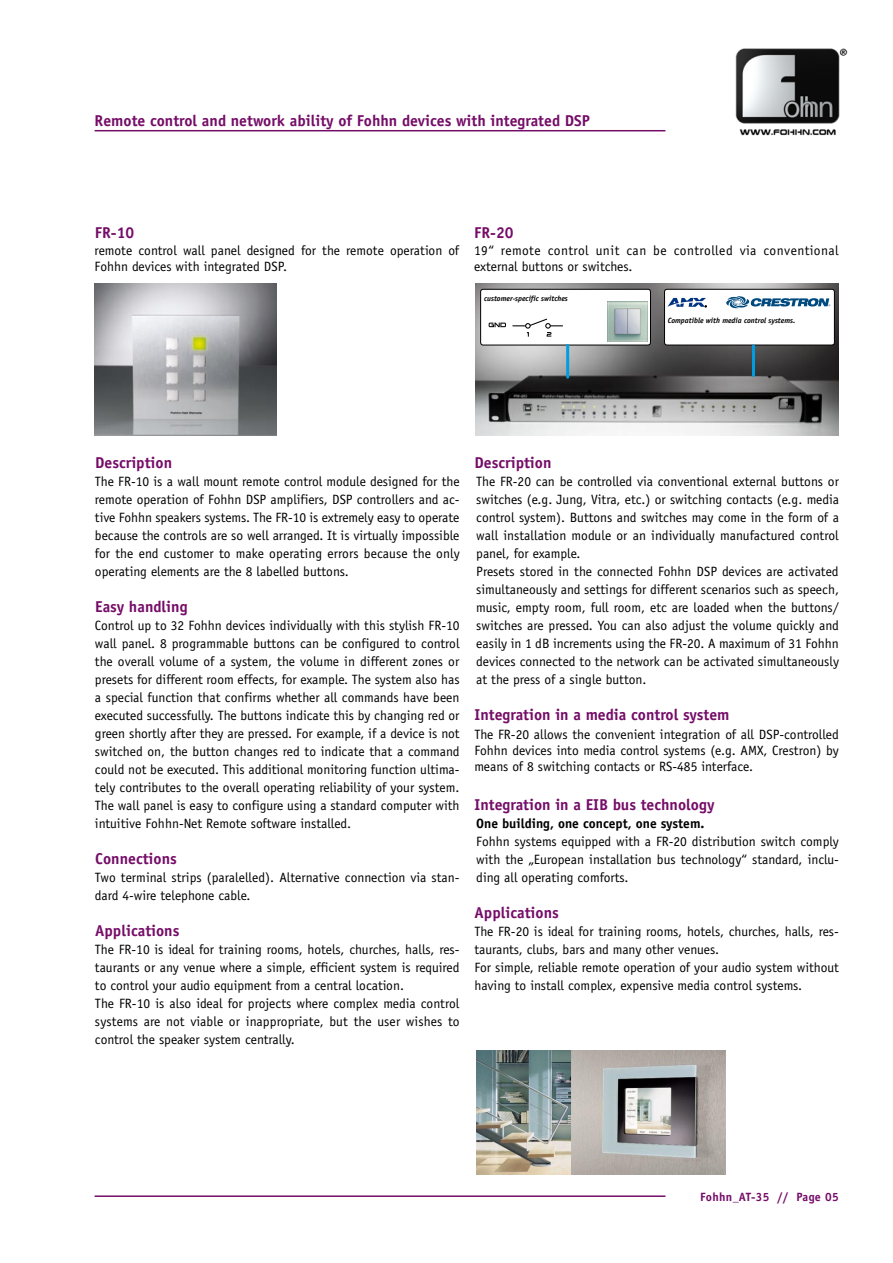
<style>
.page{position:relative;width:893px;height:1263px;background:#fff}
.page>*{position:absolute;margin:0;border:0;box-sizing:border-box;transform-origin:0 0}
.t1{font:700 15.75px "Officina Sans";color:#750d68}
.t2{font:13.5px/18px "Officina Sans";color:#000}
.t3{font:700 13.5px "Officina Sans";color:#000}
.t4{font:700 12px "Officina Sans";letter-spacing:.025em;color:#750d68}
.t5{font:italic 700 7.65px "Officina Sans";color:#000}
</style>
<div class="page">
<hr style="left:95px;top:1195px;width:570px;height:2px;background:#750d68">
<hr style="left:95px;top:130px;width:570px;height:1px;background:#750d68">
<img style="left:476px;top:284px;width:363px;height:152px">
<img style="left:476px;top:1051px;width:249px;height:123px">
<div style="left:664px;top:289px;width:170px;height:56px;background:#fff;border-radius:3px"></div>
<div style="left:664px;top:289px;width:170px;height:56px;border:1px solid #000;border-radius:3px"></div>
<svg style="left:726px;top:296px;width:104px;height:12px"></svg>
<svg style="left:667px;top:298px;width:40px;height:10px"></svg>
<div style="left:481px;top:289px;width:169px;height:56px;background:#fff;border-radius:3px"></div>
<div style="left:480px;top:289px;width:171px;height:56px;border:1px solid #000;border-radius:3px"></div>
<svg style="left:488px;top:318px;width:75px;height:19px"></svg>
<img style="left:607px;top:301px;width:41px;height:41px">
<img style="left:95px;top:284px;width:182px;height:152px">
<hr style="left:752px;top:346px;width:3px;height:29px;background:#009ee0">
<hr style="left:566px;top:345px;width:3px;height:32px;background:#009ee0">
<img style="left:735px;top:48px;width:113px;height:88px">
<p class="t1" style="left:95px;top:111px;width:497px">Remote control and network ability of Fohhn devices with integrated DSP</p>
<p class="t1" style="left:95px;top:222px;width:41px">FR-10</p>
<p class="t1" style="left:474px;top:222px;width:41px">FR-20</p>
<p class="t2" style="left:95px;top:242px;width:366px;line-height:16.2px">remote control wall panel designed for the remote operation of<br>Fohhn devices with integrated DSP.</p>
<p class="t2" style="left:474px;top:242px;width:366px;line-height:16.2px">19“ remote control unit can be controlled via conventional external buttons or switches.</p>
<p class="t5" style="left:484px;top:293px;width:85px">customer-specific switches</p>
<p class="t5" style="left:668px;top:316px;width:129px">Compatible with media control systems.</p>
<p class="t1" style="left:95px;top:453px;width:79px">Description</p>
<p class="t2" style="left:95px;top:472px;width:366px;text-align:justify">The FR-10 is a wall mount remote control module designed for the remote operation of Fohhn DSP amplifiers, DSP controllers and ac&shy;tive Fohhn speakers systems. The FR-10 is extremely easy to operate because the controls are so well arranged. It is virtually impossible for the end customer to make operating errors because the only operating elements are the 8 labelled buttons.</p>
<p class="t1" style="left:95px;top:597px;width:94px">Easy handling</p>
<p class="t2" style="left:95px;top:616px;width:366px;text-align:justify">Control up to 32 Fohhn devices individually with this stylish FR-10 wall panel. 8 programmable buttons can be configured to control the overall volume of a system, the volume in different zones or presets for different room effects, for example. The system also has a special function that confirms whether all commands have been executed successfully. The buttons indicate this by changing red or green shortly after they are pressed. For example, if a device is not switched on, the button changes red to indicate that a command could not be executed. This additional monitoring function ultima&shy;tely contributes to the overall operating reliability of your system.<br>The wall panel is easy to configure using a standard computer with intuitive Fohhn-Net Remote software installed.</p>
<p class="t1" style="left:95px;top:849px;width:83px">Connections</p>
<p class="t2" style="left:95px;top:868px;width:366px">Two terminal strips (paralelled). Alternative connection via stan&shy;dard 4-wire telephone cable.</p>
<p class="t1" style="left:95px;top:921px;width:86px">Applications</p>
<p class="t2" style="left:95px;top:940px;width:366px">The FR-10 is ideal for training rooms, hotels, churches, halls, res&shy;taurants or any venue where a simple, efficient system is required to control your audio equipment from a central location.<br>The FR-10 is also ideal for projects where complex media control systems are not viable or inappropriate, but the user wishes to control the speaker system centrally.</p>
<p class="t1" style="left:475px;top:453px;width:79px">Description</p>
<p class="t2" style="left:476px;top:472px;width:364px">The FR-20 can be controlled via conventional external buttons or switches (e.g. Jung, Vitra, etc.) or switching contacts (e.g. media control system). Buttons and switches may come in the form of a wall installation module or an individually manufactured control panel, for example.<br>Presets stored in the connected Fohhn DSP devices are activated simultaneously and settings for different scenarios such as speech, music, empty room, full room, etc are loaded when the buttons/ switches are pressed. You can also adjust the volume quickly and easily in 1 dB increments using the FR-20. A maximum of 31 Fohhn devices connected to the network can be activated simultaneously at the press of a single button.</p>
<p class="t1" style="left:475px;top:705px;width:256px">Integration in a media control system</p>
<p class="t2" style="left:474px;top:726px;width:366px;line-height:16.2px;text-align:justify">The FR-20 allows the convenient integration of all DSP-controlled Fohhn devices into media control systems (e.g. AMX, Crestron) by means of 8 switching contacts or RS-485 interface.</p>
<p class="t1" style="left:475px;top:794px;width:241px">Integration in a EIB bus technology</p>
<p class="t3" style="left:476px;top:815px;width:230px">One building, one concept, one system.</p>
<p class="t2" style="left:476px;top:832px;width:364px;text-align:justify">Fohhn systems equipped with a FR-20 distribution switch comply with the „European installation bus technology“ standard, inclu&shy;ding all operating comforts.</p>
<p class="t1" style="left:475px;top:903px;width:86px">Applications</p>
<p class="t2" style="left:474px;top:922px;width:366px">The FR-20 is ideal for training rooms, hotels, churches, halls, res&shy;taurants, clubs, bars and many other venues.<br>For simple, reliable remote operation of your audio system without having to install complex, expensive media control systems.</p>
<p class="t4" style="left:700px;top:1189px;width:140px">Fohhn_AT-35 // Page 05</p>
</div>
